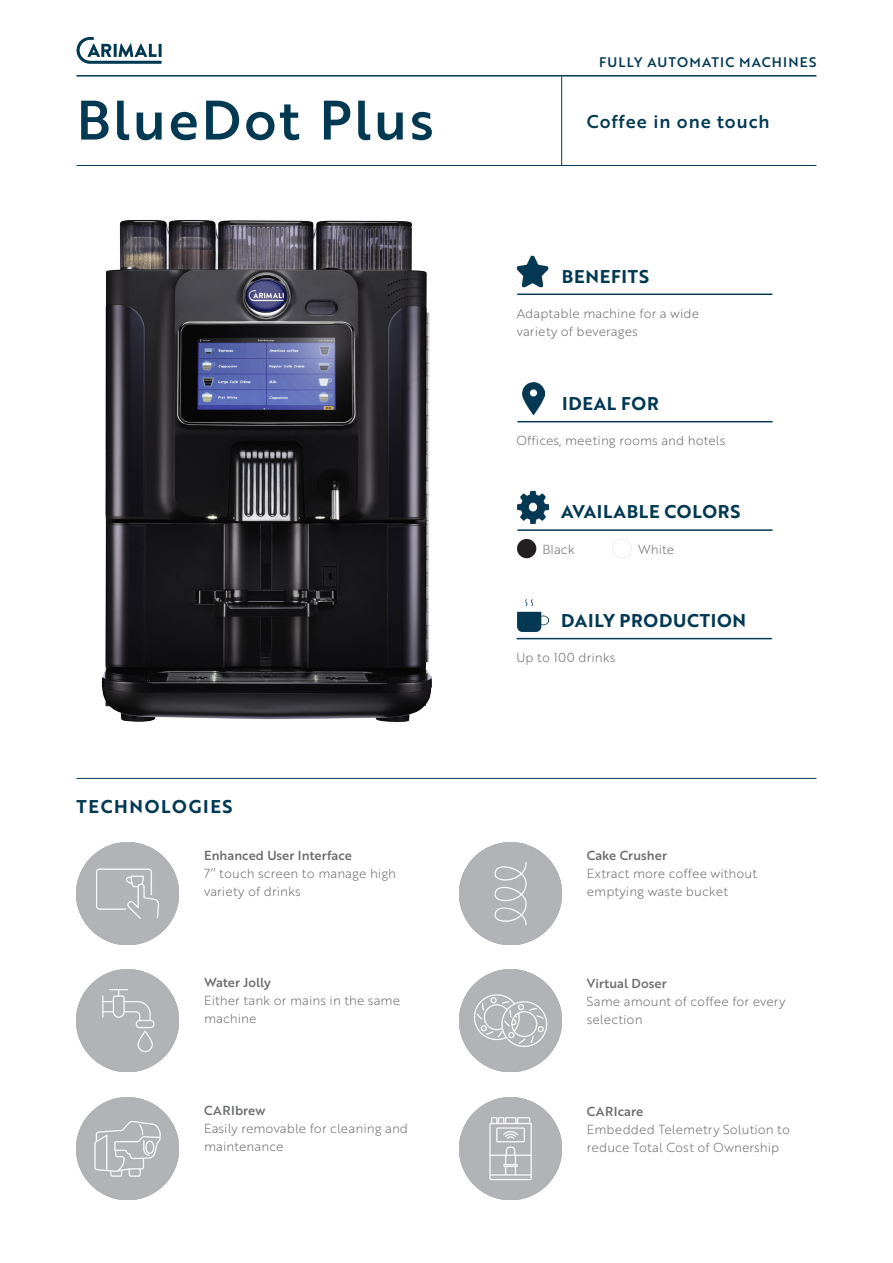
<style>
.page{position:relative;width:893px;height:1263px;background:#fff}
.page>*{position:absolute;margin:0;border:0;box-sizing:border-box;transform-origin:0 0}
.t1{font:54px "Brother 1816 Medium";letter-spacing:.05em;color:#013852}
.t2{font:18px "Brother 1816 Bold";letter-spacing:.04em;color:#013852}
.t3{font:18px "Brother 1816 Medium";letter-spacing:.05em;color:#013852}
.t4{font:18px "Brother 1816 Bold";letter-spacing:.09em;color:#013852}
.t5{font:13.5px "Brother 1816 Medium";letter-spacing:.09em;color:#013852}
.t6{font:12.75px/18px "Brother 1816 Light";letter-spacing:.005em;color:#6c6d70}
.t7{font:12.75px "Brother 1816 Medium";letter-spacing:.01em;color:#6c6d70}
.s1{font-family:"Brother 1816 Medium"}
</style>
<div class="page">
<hr style="left:561px;top:77px;width:1px;height:88px;background:#013852">
<hr style="left:77px;top:165px;width:739px;height:1px;background:#013852">
<hr style="left:77px;top:75px;width:739px;height:2px;background:#013852">
<svg style="left:77px;top:37px;width:85px;height:27px"></svg>
<hr style="left:77px;top:778px;width:739px;height:1px;background:#013852">
<img style="left:101px;top:219px;width:331px;height:503px">
<svg style="left:517px;top:539px;width:19px;height:19px"></svg>
<svg style="left:612px;top:539px;width:19px;height:19px"></svg>
<img style="left:517px;top:255px;width:32px;height:32px">
<hr style="left:517px;top:294px;width:255px;height:1px;background:#013852">
<img style="left:522px;top:383px;width:22px;height:32px">
<hr style="left:517px;top:421px;width:255px;height:1px;background:#013852">
<img style="left:517px;top:491px;width:32px;height:32px">
<hr style="left:517px;top:529px;width:255px;height:2px;background:#013852">
<img style="left:517px;top:600px;width:31px;height:31px">
<hr style="left:517px;top:638px;width:255px;height:1px;background:#013852">
<img style="left:77px;top:842px;width:102px;height:102px">
<img style="left:459px;top:842px;width:102px;height:102px">
<img style="left:77px;top:970px;width:102px;height:102px">
<img style="left:77px;top:1097px;width:102px;height:102px">
<img style="left:459px;top:969px;width:102px;height:102px">
<img style="left:459px;top:1097px;width:102px;height:102px">
<p class="t1" style="left:77px;top:79px;width:359px">BlueDot Plus</p>
<p class="t4" style="left:77px;top:793px;width:158px">TECHNOLOGIES</p>
<p class="t6" style="left:204px;top:846px;width:194px"><span class="s1">Enhanced User Interface<br></span>7’’ touch screen to manage high variety of drinks</p>
<p class="t6" style="left:204px;top:973px;width:198px"><span class="s1">Water Jolly<br></span>Either tank or mains in the same machine</p>
<p class="t7" style="left:204px;top:1101px;width:63px">CARIbrew</p>
<p class="t6" style="left:204px;top:1119px;width:205px">Easily removable for cleaning and maintenance</p>
<p class="t5" style="left:599px;top:52px;width:219px">FULLY AUTOMATIC MACHINES</p>
<p class="t3" style="left:587px;top:108px;width:184px">Coffee in one touch</p>
<p class="t2" style="left:562px;top:263px;width:89px">BENEFITS</p>
<p class="t6" style="left:517px;top:304px;width:184px">Adaptable machine for a wide</p>
<p class="t6" style="left:517px;top:322px;width:122px">variety of beverages</p>
<p class="t2" style="left:562px;top:390px;width:98px">IDEAL FOR</p>
<p class="t6" style="left:517px;top:431px;width:210px">Offices, meeting rooms and hotels</p>
<p class="t2" style="left:561px;top:498px;width:181px">AVAILABLE COLORS</p>
<p class="t6" style="left:543px;top:539px;width:34px">Black</p>
<p class="t6" style="left:638px;top:540px;width:38px">White</p>
<p class="t2" style="left:561px;top:607px;width:186px">DAILY PRODUCTION</p>
<p class="t6" style="left:517px;top:648px;width:100px">Up to 100 drinks</p>
<p class="t6" style="left:587px;top:846px;width:172px"><span class="s1">Cake Crusher<br></span>Extract more coffee without emptying waste bucket</p>
<p class="t6" style="left:587px;top:973px;width:200px"><span class="s1">Virtual Doser<br></span>Same amount of coffee for every selection</p>
<p class="t7" style="left:587px;top:1101px;width:58px">CARIcare</p>
<p class="t6" style="left:587px;top:1119px;width:205px">Embedded Telemetry Solution to reduce Total Cost of Ownership</p>
</div>
